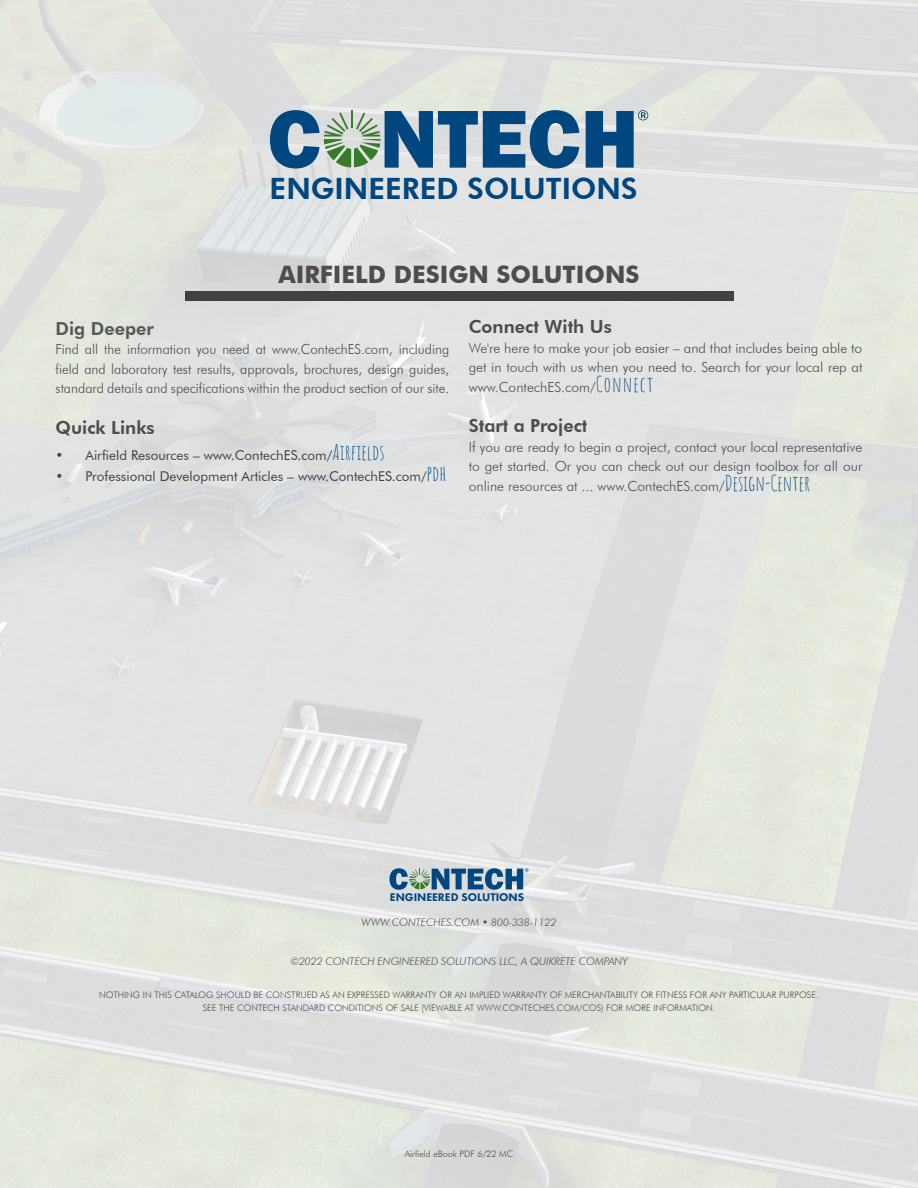
<style>
.page{position:relative;width:918px;height:1188px;background:#fff}
.page>*{position:absolute;margin:0;border:0;box-sizing:border-box;transform-origin:0 0}
.t1{font:800 29.4px "Futura BT";color:#00467f}
.t2{font:700 24px "Futura BT";color:#4d4d4f}
.t3{font:800 18px "Futura BT";color:#4c4c4e}
.t4{font:800 18px "Futura BT";color:#565759}
.t5{font:300 13.8px/19.5px "Futura BT";color:#4d4d4f;text-align:justify}
.t6{font:300 13.8px/19.5px "Futura BT";color:#4d4d4f;text-align:justify;scale:.96 1}
.t7{font:13.5px "Futura BT";color:#414042}
.t8{font:800 11.55px "Futura PT";color:#00467f}
.t9{font:italic 300 10.5px "Futura BT";color:#4d4d4f}
.t10{font:300 9px/13.5px "Futura BT";color:#4d4d4f;text-align:center}
.s1{font-family:"Amatic SC";font-size:21px;color:#00467f}
.s2{font-family:"Amatic SC";font-weight:400;font-size:21px;color:#00467f}
</style>
<div class="page">
<img style="left:0;top:0;width:918px;height:1188px">
<div style="left:185px;top:291px;width:548px;height:9px;background:#414042"></div>
<svg style="left:390px;top:868px;width:139px;height:22px;background:#698fa7"></svg>
<svg style="left:270px;top:110px;width:309px;height:59px;background:#698fa6"></svg>
<svg style="left:586px;top:110px;width:62px;height:58px;background:#5882a4"></svg>
<h1 class="t1" style="left:270px;top:170px;width:369px">ENGINEERED SOLUTIONS</h1>
<h2 class="t2" style="left:279px;top:260px;width:362px">AIRFIELD DESIGN SOLUTIONS</h2>
<h3 class="t4" style="left:56px;top:317px;width:100px">Dig Deeper</h3>
<p class="t6" style="left:56px;top:339px;width:412px">Find all the information you need at www.ContechES.com, including field and laboratory test results, approvals, brochures, design guides, standard details and specifications within the product section of our site.</p>
<h3 class="t3" style="left:56px;top:416px;width:101px">Quick Links</h3>
<p class="t7" style="left:56px;top:447px;width:331px">• Airfield Resources – www.ContechES.com/<span class="s1">Airfields</span></p>
<p class="t7" style="left:56px;top:468px;width:392px">• Professional Development Articles – www.ContechES.com/<span class="s1">pdh</span></p>
<h3 class="t3" style="left:469px;top:316px;width:145px">Connect With Us</h3>
<p class="t5" style="left:469px;top:338px;width:395px">We're here to make your job easier – and that includes being able to get in touch with us when you need to. Search for your local rep at www.ContechES.com/<span class="s2">Connect</span></p>
<h3 class="t3" style="left:469px;top:415px;width:120px">Start a Project</h3>
<p class="t5" style="left:469px;top:437px;width:395px">If you are ready to begin a project, contact your local representative to get started. Or you can check out our design toolbox for all our online resources at ... www.ContechES.com/<span class="s2">Design-Center</span></p>
<p class="t8" style="left:390px;top:890px;width:136px">ENGINEERED SOLUTIONS</p>
<p class="t9" style="left:362px;top:916px;width:196px">WWW.CONTECHES.COM • 800-338-1122</p>
<p class="t9" style="left:290px;top:955px;width:339px">©2022 CONTECH ENGINEERED SOLUTIONS LLC, A QUIKRETE COMPANY</p>
<p class="t10" style="left:99px;top:988px;width:721px">NOTHING IN THIS CATALOG SHOULD BE CONSTRUED AS AN EXPRESSED WARRANTY OR AN IMPLIED WARRANTY OF MERCHANTABILITY OR FITNESS FOR ANY PARTICULAR PURPOSE.<br>SEE THE CONTECH STANDARD CONDITIONS OF SALE (VIEWABLE AT WWW.CONTECHES.COM/COS) FOR MORE INFORMATION.</p>
<p class="t10" style="left:405px;top:1147px;width:110px">Airfield eBook PDF 6/22 MC</p>
</div>
